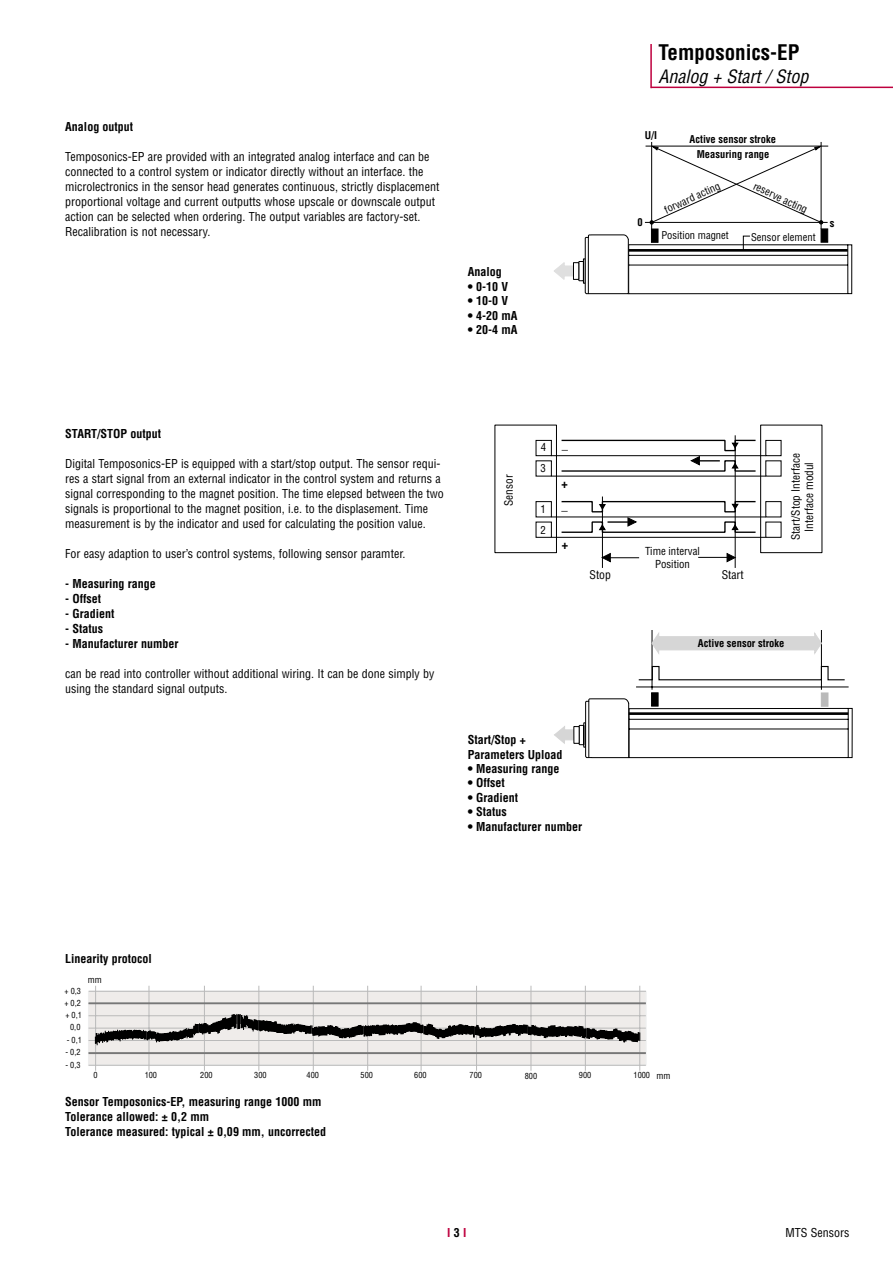
<style>
.page{position:relative;width:893px;height:1263px;background:#fff}
.page>*{position:absolute;margin:0;border:0;box-sizing:border-box;transform-origin:0 0}
.t1{font:700 condensed 21px "Helvetica";color:#000}
.t2{font:italic condensed 18px "Helvetica";color:#000}
.t3{font:700 condensed 12.6px "Helvetica";color:#000}
.t4{font:condensed 12px/15px "Helvetica";color:#000}
.t5{font:700 condensed 12px/15px "Helvetica";color:#000}
.t6{font:700 condensed 12px "Helvetica";color:#be003e}
.t7{font:condensed 11.7px "Helvetica";color:#000}
.t8{font:condensed 11.25px/13.5px "Helvetica";color:#000;text-align:center}
.t9{font:condensed 10.8px/20.4px "Helvetica";color:#000}
.t10{font:700 condensed 10.5px/14.2px "Helvetica";color:#000;text-align:center}
.t11{font:condensed 10.5px "Helvetica";color:#000}
.t12{font:condensed 9px "Helvetica";color:#000}
.t13{font:condensed 8.25px/12px "Helvetica";color:#000}
.s1{font-size:9px}
.s2{color:#000}
</style>
<div class="page">
<hr style="left:651px;top:87px;width:241px;height:1px;background:#be003e">
<hr style="left:650px;top:44px;width:1px;height:44px;background:#be003e">
<hr style="left:651px;top:142px;width:1px;height:87px;background:#000">
<hr style="left:820px;top:142px;width:1px;height:87px;background:#000">
<div style="left:651px;top:229px;width:7px;height:13px;background:#000"></div>
<div style="left:821px;top:229px;width:6px;height:13px;background:#000"></div>
<svg style="left:649px;top:145px;width:174px;height:80px"></svg>
<svg style="left:554px;top:234px;width:298px;height:60px"></svg>
<hr style="left:645px;top:222px;width:182px;height:1px;background:#000">
<hr style="left:645px;top:146px;width:183px;height:1px;background:#000">
<div style="left:760px;top:425px;width:62px;height:128px;border:1px solid #000"></div>
<hr style="left:735px;top:435px;width:1px;height:133px;background:#000">
<hr style="left:602px;top:497px;width:1px;height:71px;background:#000">
<svg style="left:601px;top:553px;width:10px;height:9px"></svg>
<hr style="left:608px;top:557px;width:31px;height:1px;background:#000">
<div style="left:494px;top:425px;width:63px;height:128px;border:1px solid #000"></div>
<svg style="left:726px;top:553px;width:9px;height:9px"></svg>
<hr style="left:698px;top:557px;width:30px;height:1px;background:#000">
<svg style="left:535px;top:439px;width:246px;height:99px"></svg>
<hr style="left:607px;top:521px;width:21px;height:2px;background:#000">
<div style="left:651px;top:693px;width:7px;height:13px;background:#000"></div>
<div style="left:821px;top:693px;width:7px;height:13px;background:#bababa"></div>
<svg style="left:638px;top:665px;width:207px;height:16px"></svg>
<hr style="left:651px;top:630px;width:1px;height:60px;background:#000">
<hr style="left:821px;top:630px;width:1px;height:60px;background:#000">
<hr style="left:636px;top:687px;width:212px;height:1px;background:#000">
<svg style="left:651px;top:633px;width:171px;height:21px"></svg>
<svg style="left:554px;top:698px;width:298px;height:60px"></svg>
<hr style="left:588px;top:701px;width:1px;height:57px;background:#000">
<div style="left:88px;top:991px;width:558px;height:75px;background:#efecea;border:2px solid #eee"></div>
<hr style="left:88px;top:1028px;width:558px;height:1px;background:#bababa">
<hr style="left:88px;top:1015px;width:558px;height:1px;background:#bababa">
<hr style="left:88px;top:1040px;width:558px;height:1px;background:#bababa">
<hr style="left:95px;top:986px;width:1px;height:85px;background:#bababa">
<hr style="left:149px;top:986px;width:1px;height:85px;background:#bababa">
<hr style="left:204px;top:986px;width:1px;height:85px;background:#bababa">
<hr style="left:258px;top:986px;width:1px;height:85px;background:#bababa">
<hr style="left:313px;top:986px;width:1px;height:85px;background:#bababa">
<hr style="left:367px;top:986px;width:1px;height:85px;background:#bababa">
<hr style="left:420px;top:986px;width:1px;height:85px;background:#bababa">
<hr style="left:476px;top:986px;width:1px;height:85px;background:#bababa">
<hr style="left:530px;top:986px;width:1px;height:85px;background:#bababa">
<hr style="left:585px;top:986px;width:1px;height:85px;background:#bababa">
<hr style="left:639px;top:986px;width:1px;height:85px;background:#bababa">
<hr style="left:88px;top:1002px;width:558px;height:2px;background:#777">
<hr style="left:88px;top:1052px;width:558px;height:2px;background:#777">
<svg style="left:95px;top:1014px;width:545px;height:31px"></svg>
<hr style="left:89px;top:991px;width:557px;height:1px;background:#bababa">
<hr style="left:88px;top:1065px;width:558px;height:1px;background:#bababa">
<p class="t5" style="left:65px;top:120px;width:69px">Analog output</p>
<p class="t4" style="left:65px;top:150px;width:375px">Temposonics-EP are provided with an integrated analog interface and can be connected to a control system or indicator directly without an interface. the microlectronics in the sensor head generates continuous, strictly displacement proportional voltage and current outputts whose upscale or downscale output action can be selected when ordering. The output variables are factory-set.<br>Recalibration is not necessary.</p>
<p class="t5" style="left:468px;top:265px;width:36px">Analog</p>
<p class="t5" style="left:468px;top:280px;width:42px">• 0-10 V</p>
<p class="t5" style="left:468px;top:294px;width:42px">• 10-0 V</p>
<p class="t5" style="left:468px;top:309px;width:51px">• 4-20 mA</p>
<p class="t5" style="left:468px;top:323px;width:51px">• 20-4 mA</p>
<h1 class="t1" style="left:658px;top:44px;width:142px">Temposonics-EP</h1>
<h2 class="t2" style="left:658px;top:69px;width:151px">Analog + Start / Stop</h2>
<p class="t10" style="left:644px;top:129px;width:14px">U/I</p>
<p class="t10" style="left:689px;top:133px;width:88px">Active sensor stroke<br>Measuring range</p>
<p class="t11" style="left:663px;top:206px;width:61px;rotate:-24deg">forward acting</p>
<p class="t11" style="left:755px;top:182px;width:60px;rotate:25deg">reserve acting</p>
<p class="t11" style="left:661px;top:231px;width:69px">Position magnet</p>
<p class="t11" style="left:751px;top:233px;width:66px">Sensor element</p>
<p class="t10" style="left:637px;top:216px;width:7px">0</p>
<p class="t10" style="left:829px;top:216px;width:6px">s</p>
<p class="t5" style="left:65px;top:427px;width:97px">START/STOP output</p>
<p class="t4" style="left:65px;top:457px;width:380px">Digital Temposonics-EP is equipped with a start/stop output. The sensor requi&shy;res a start signal from an external indicator in the control system and returns a signal corresponding to the magnet position. The time elepsed between the two signals is proportional to the magnet position, i.e. to the displasement. Time measurement is by the indicator and used for calculating the position value.</p>
<p class="t4" style="left:65px;top:547px;width:341px">For easy adaption to user’s control systems, following sensor paramter.</p>
<p class="t5" style="left:65px;top:577px;width:92px">- Measuring range</p>
<p class="t5" style="left:65px;top:592px;width:37px">- Offset</p>
<p class="t5" style="left:65px;top:607px;width:51px">- Gradient</p>
<p class="t5" style="left:65px;top:622px;width:39px">- Status</p>
<p class="t5" style="left:65px;top:637px;width:115px">- Manufacturer number</p>
<p class="t4" style="left:65px;top:667px;width:371px">can be read into controller without additional wiring. It can be done simply by using the standard signal outputs.</p>
<p class="t8" style="left:503px;top:506px;width:33px;rotate:-90deg">Sensor</p>
<p class="t9" style="left:541px;top:438px;width:7px">4</p>
<p class="t9" style="left:540px;top:459px;width:7px">3</p>
<p class="t9" style="left:540px;top:500px;width:7px">1<br>2</p>
<p class="t3" style="left:562px;top:440px;width:8px">_</p>
<p class="t3" style="left:561px;top:479px;width:8px">+</p>
<p class="t3" style="left:561px;top:501px;width:8px">_</p>
<p class="t3" style="left:561px;top:540px;width:8px">+</p>
<p class="t9" style="left:645px;top:546px;width:56px;line-height:12.6px;text-align:center">Time interval<br>Position</p>
<p class="t7" style="left:589px;top:570px;width:23px">Stop</p>
<p class="t7" style="left:721px;top:570px;width:24px">Start</p>
<p class="t8" style="left:789px;top:540px;width:88px;rotate:-90deg">Start/Stop Interface<br>Interface modul</p>
<p class="t10" style="left:698px;top:637px;width:88px">Active sensor stroke</p>
<p class="t5" style="left:468px;top:734px;width:96px;line-height:14.4px">Start/Stop +<br>Parameters Upload</p>
<p class="t5" style="left:468px;top:762px;width:93px">• Measuring range</p>
<p class="t5" style="left:468px;top:776px;width:38px">• Offset</p>
<p class="t5" style="left:468px;top:791px;width:52px">• Gradient</p>
<p class="t5" style="left:468px;top:805px;width:41px">• Status</p>
<p class="t5" style="left:468px;top:820px;width:116px">• Manufacturer number</p>
<p class="t5" style="left:65px;top:952px;width:88px">Linearity protocol</p>
<p class="t12" style="left:88px;top:976px;width:16px">mm</p>
<p class="t13" style="left:64px;top:986px;width:18px">+ 0,3 + 0,2</p>
<p class="t13" style="left:67px;top:1035px;width:17px">- 0,1</p>
<p class="t13" style="left:65px;top:1010px;width:18px;text-align:center">+ 0,1<br>0,0</p>
<p class="t13" style="left:65px;top:1047px;width:17px">- 0,2</p>
<p class="t13" style="left:65px;top:1059px;width:17px">- 0,3</p>
<p class="t13" style="left:94px;top:1070px;width:6px">0</p>
<p class="t13" style="left:145px;top:1070px;width:14px">100</p>
<p class="t13" style="left:200px;top:1070px;width:14px">200</p>
<p class="t13" style="left:254px;top:1070px;width:14px">300</p>
<p class="t13" style="left:306px;top:1070px;width:14px">400</p>
<p class="t13" style="left:360px;top:1070px;width:14px">500</p>
<p class="t13" style="left:414px;top:1070px;width:14px">600</p>
<p class="t13" style="left:469px;top:1070px;width:14px">700</p>
<p class="t13" style="left:524px;top:1070px;width:14px">800</p>
<p class="t13" style="left:579px;top:1070px;width:14px">900</p>
<p class="t13" style="left:633px;top:1070px;width:39px">1000 <span class="s1">mm</span></p>
<p class="t5" style="left:65px;top:1095px;width:262px">Sensor Temposonics-EP, measuring range 1000 mm<br>Tolerance allowed: ± 0,2 mm<br>Tolerance measured: typical ± 0,09 mm, uncorrected</p>
<p class="t6" style="left:447px;top:1228px;width:21px">I <span class="s2">3</span> I</p>
<p class="t4" style="left:785px;top:1226px;width:65px">MTS Sensors</p>
</div>
